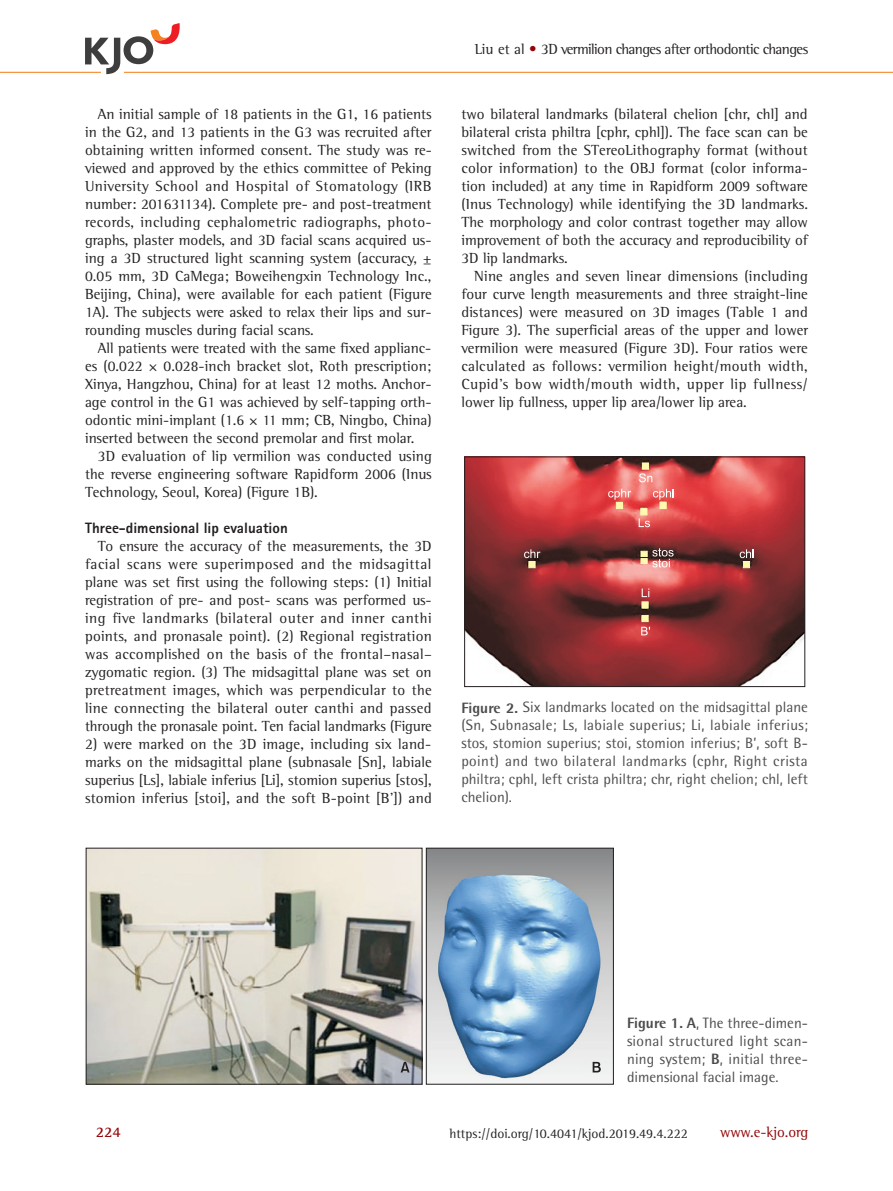
<style>
.page{position:relative;width:893px;height:1191px;background:#fff}
.page>*{position:absolute;margin:0;border:0;box-sizing:border-box;transform-origin:0 0}
.t1{font:15px/18px "Rotis Semi Serif Std";color:#231f20;text-align:justify}
.t2{font:15px/18px "Rotis Semi Sans Std";color:#4b4c4d;text-align:justify}
.t3{font:15px "Rotis Semi Serif Std";letter-spacing:-.04em;color:#231f20}
.t4{font:800 15px "Rotis Sans Serif Std";color:#231f20}
.t5{font:15px "Rotis Semi Serif Std";color:#920407}
.t6{font:700 15px "Rotis Semi Serif Std";color:#920407}
.t7{font:13.5px "Rotis Semi Serif Std";color:#231f20}
.s1{color:#920407}
.s2{font-weight:800}
</style>
<div class="page">
<hr style="left:0;top:72px;width:893px;height:1px;background:#f58220">
<svg style="left:85px;top:23px;width:95px;height:51px"></svg>
<svg style="left:86px;top:847px;width:528px;height:237px;background:#adb6b8"></svg>
<svg style="left:401px;top:1061px;width:9px;height:11px"></svg>
<svg style="left:593px;top:1061px;width:8px;height:11px"></svg>
<img style="left:466px;top:458px;width:337px;height:227px">
<div style="left:464px;top:456px;width:341px;height:231px;border:1px solid #231f20"></div>
<svg style="left:524px;top:549px;width:16px;height:9px"></svg>
<div style="left:616px;top:502px;width:7px;height:7px;background:#fff8ae"></div>
<div style="left:641px;top:508px;width:6px;height:7px;background:#fff8ae"></div>
<div style="left:660px;top:502px;width:6px;height:7px;background:#fff8ae"></div>
<div style="left:743px;top:561px;width:7px;height:7px;background:#fff8ae;border:1px solid #fff8ae"></div>
<div style="left:529px;top:561px;width:6px;height:7px;background:#fff8ae;border:1px solid #fff8ae"></div>
<div style="left:642px;top:601px;width:6px;height:7px;background:#fff8ae;border:1px solid #fff8ae"></div>
<div style="left:642px;top:615px;width:6px;height:7px;background:#fff8ae"></div>
<div style="left:642px;top:463px;width:7px;height:6px;background:#fff8ae"></div>
<svg style="left:740px;top:549px;width:14px;height:9px"></svg>
<svg style="left:639px;top:473px;width:13px;height:9px"></svg>
<svg style="left:608px;top:489px;width:23px;height:11px"></svg>
<svg style="left:653px;top:489px;width:21px;height:11px"></svg>
<svg style="left:639px;top:518px;width:11px;height:9px"></svg>
<svg style="left:641px;top:548px;width:33px;height:19px"></svg>
<svg style="left:642px;top:588px;width:7px;height:9px"></svg>
<svg style="left:641px;top:627px;width:9px;height:8px"></svg>
<p class="t1" style="left:85px;top:105px;width:348px;text-indent:13px">An initial sample of 18 patients in the G1, 16 patients in the G2, and 13 patients in the G3 was recruited after obtaining written informed consent. The study was re&shy;viewed and approved by the ethics committee of Peking University School and Hospital of Stomatology (IRB number: 201631134). Complete pre- and post-treatment records, including cephalometric radiographs, photo&shy;graphs, plaster models, and 3D facial scans acquired us&shy;ing a 3D structured light scanning system (accuracy, ± 0.05 mm, 3D CaMega; Boweihengxin Technology Inc., Beijing, China), were available for each patient (Figure 1A). The subjects were asked to relax their lips and sur&shy;rounding muscles during facial scans.</p>
<p class="t1" style="left:85px;top:339px;width:348px;text-indent:13px">All patients were treated with the same fixed applianc&shy;es (0.022 × 0.028-inch bracket slot, Roth prescription; Xinya, Hangzhou, China) for at least 12 moths. Anchor&shy;age control in the G1 was achieved by self-tapping orth&shy;odontic mini-implant (1.6 × 11 mm; CB, Ningbo, China) inserted between the second premolar and first molar.</p>
<p class="t1" style="left:85px;top:447px;width:348px;text-indent:13px">3D evaluation of lip vermilion was conducted using the reverse engineering software Rapidform 2006 (Inus Technology, Seoul, Korea) (Figure 1B).</p>
<p class="t4" style="left:85px;top:518px;width:204px">Three-dimensional lip evaluation</p>
<p class="t1" style="left:85px;top:537px;width:348px;text-indent:13px">To ensure the accuracy of the measurements, the 3D facial scans were superimposed and the midsagittal plane was set first using the following steps: (1) Initial registration of pre- and post- scans was performed us&shy;ing five landmarks (bilateral outer and inner canthi points, and pronasale point). (2) Regional registration was accomplished on the basis of the frontal–nasal– zygomatic region. (3) The midsagittal plane was set on pretreatment images, which was perpendicular to the line connecting the bilateral outer canthi and passed through the pronasale point. Ten facial landmarks (Figure</p>
<p class="t1" style="left:85px;top:735px;width:348px">2) were marked on the 3D image, including six land&shy;marks on the midsagittal plane (subnasale [Sn], labiale superius [Ls], labiale inferius [Li], stomion superius [stos], stomion inferius [stoi], and the soft B-point [B’]) and</p>
<p class="t3" style="left:475px;top:40px;width:335px">Liu et al <span class="s1">•</span> 3D vermilion changes after orthodontic changes</p>
<p class="t1" style="left:461px;top:105px;width:348px">two bilateral landmarks (bilateral chelion [chr, chl] and bilateral crista philtra [cphr, cphl]). The face scan can be switched from the STereoLithography format (without color information) to the OBJ format (color informa&shy;tion included) at any time in Rapidform 2009 software (Inus Technology) while identifying the 3D landmarks.<br>The morphology and color contrast together may allow improvement of both the accuracy and reproducibility of 3D lip landmarks.</p>
<p class="t1" style="left:461px;top:267px;width:348px;text-indent:13px">Nine angles and seven linear dimensions (including four curve length measurements and three straight-line distances) were measured on 3D images (Table 1 and Figure 3). The superficial areas of the upper and lower vermilion were measured (Figure 3D). Four ratios were calculated as follows: vermilion height/mouth width, Cupid’s bow width/mouth width, upper lip fullness/ lower lip fullness, upper lip area/lower lip area.</p>
<p class="t2" style="left:461px;top:698px;width:348px"><span class="s2">Figure 2.</span> Six landmarks located on the midsagittal plane (Sn, Subnasale; Ls, labiale superius; Li, labiale inferius; stos, stomion superius; stoi, stomion inferius; B’, soft B&shy;point) and two bilateral landmarks (cphr, Right crista philtra; cphl, left crista philtra; chr, right chelion; chl, left chelion).</p>
<p class="t2" style="left:627px;top:1014px;width:182px"><span class="s2">Figure 1. A</span>, The three-dimen&shy;sional structured light scan&shy;ning system; <span class="s2">B</span>, initial three&shy;dimensional facial image.</p>
<p class="t6" style="left:96px;top:1122px;width:27px">224</p>
<p class="t7" style="left:449px;top:1125px;width:240px">https://doi.org/10.4041/kjod.2019.49.4.222</p>
<p class="t5" style="left:720px;top:1122px;width:90px">www.e-kjo.org</p>
</div>
